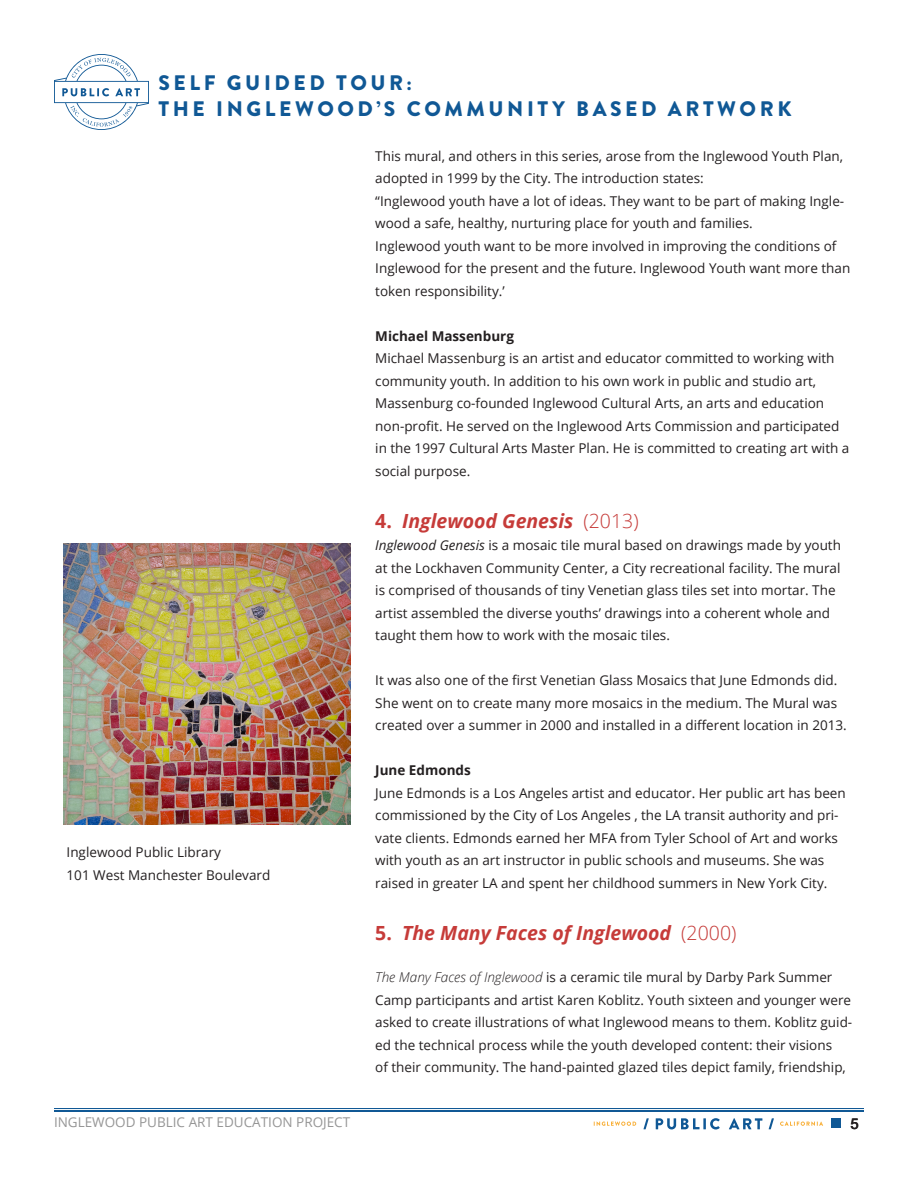
<style>
.page{position:relative;width:918px;height:1188px;background:#fff}
.page>*{position:absolute;margin:0;border:0;box-sizing:border-box;transform-origin:0 0}
.t1{font:900 21px/25.2px "Brandon Grotesque";letter-spacing:.17em;color:#105895}
.Entry_Header{font:italic 700 19.5px "Open Sans";color:#c63b39}
.Body_Regular{font:italic 700 19.5px "Open Sans";color:#c63b39}
.t2{font:500 15px "Helvetica Neue";color:#231f20}
.Body_Regular-2{font:13.5px/22.5px "Open Sans";color:#231f20}
.t3{font:13.5px "Open Sans";color:#969696}
.Body_Regular-3{font:700 13.5px "Open Sans";color:#231f20}
.s1{font-style:normal}
.s2{font-weight:300;font-style:normal}
.s3{font-style:italic}
.s4{font-weight:300;font-style:italic}
</style>
<div class="page">
<svg style="left:54px;top:54px;width:95px;height:76px"></svg>
<hr style="left:54px;top:1110px;width:810px;height:2px;background:#105895">
<hr style="left:54px;top:1108px;width:810px;height:1px;background:#105895">
<div style="left:831px;top:1118px;width:10px;height:10px;background:#105895"></div>
<svg style="left:594px;top:1122px;width:42px;height:4px"></svg>
<svg style="left:643px;top:1118px;width:6px;height:11px"></svg>
<svg style="left:656px;top:1118px;width:64px;height:11px"></svg>
<svg style="left:729px;top:1118px;width:33px;height:11px"></svg>
<svg style="left:769px;top:1118px;width:5px;height:11px"></svg>
<svg style="left:780px;top:1122px;width:43px;height:4px"></svg>
<img style="left:64px;top:544px;width:286px;height:280px">
<h1 class="t1" style="left:159px;top:71px;width:634px">SELF GUIDED TOUR:<br>THE INGLEWOOD’S COMMUNITY BASED ARTWORK</h1>
<p class="Body_Regular-2" style="left:67px;top:841px;width:156px">Inglewood Public Library</p>
<p class="Body_Regular-2" style="left:67px;top:863px;width:205px">101 West Manchester Boulevard</p>
<p class="Body_Regular-2" style="left:375px;top:144px;width:469px">This mural, and others in this series, arose from the Inglewood Youth Plan, adopted in 1999 by the City. The introduction states:</p>
<p class="Body_Regular-2" style="left:375px;top:189px;width:470px">“Inglewood youth have a lot of ideas. They want to be part of making Ingle&shy;wood a safe, healthy, nurturing place for youth and families.</p>
<p class="Body_Regular-2" style="left:375px;top:234px;width:477px">Inglewood youth want to be more involved in improving the conditions of<br>Inglewood for the present and the future. Inglewood Youth want more than token responsibility.’</p>
<p class="Body_Regular-3" style="left:375px;top:326px;width:140px">Michael Massenburg</p>
<p class="Body_Regular-2" style="left:375px;top:347px;width:476px">Michael Massenburg is an artist and educator committed to working with community youth. In addition to his own work in public and studio art, Massenburg co-founded Inglewood Cultural Arts, an arts and education non-profit. He served on the Inglewood Arts Commission and participated in the 1997 Cultural Arts Master Plan. He is committed to creating art with a social purpose.</p>
<p class="Body_Regular" style="left:375px;top:507px;width:265px"><span class="s1">4.</span> Inglewood Genesis <span class="s2">(2013)</span></p>
<p class="Body_Regular-2" style="left:375px;top:534px;width:467px"><span class="s3">Inglewood Genesis</span> is a mosaic tile mural based on drawings made by youth at the Lockhaven Community Center, a City recreational facility. The mural is comprised of thousands of tiny Venetian glass tiles set into mortar. The artist assembled the diverse youths’ drawings into a coherent whole and taught them how to work with the mosaic tiles.</p>
<p class="Body_Regular-2" style="left:375px;top:669px;width:473px">It was also one of the first Venetian Glass Mosaics that June Edmonds did.<br>She went on to create many more mosaics in the medium. The Mural was created over a summer in 2000 and installed in a different location in 2013.</p>
<p class="Body_Regular-3" style="left:375px;top:761px;width:97px">June Edmonds</p>
<p class="Body_Regular-2" style="left:375px;top:781px;width:472px">June Edmonds is a Los Angeles artist and educator. Her public art has been commissioned by the City of Los Angeles , the LA transit authority and pri&shy;vate clients. Edmonds earned her MFA from Tyler School of Art and works with youth as an art instructor in public schools and museums. She was raised in greater LA and spent her childhood summers in New York City.</p>
<p class="Entry_Header" style="left:375px;top:919px;width:363px"><span class="s1">5.</span> The Many Faces of Inglewood <span class="s2">(2000)</span></p>
<p class="Body_Regular-2" style="left:375px;top:966px;width:479px"><span class="s4">The Many Faces of Inglewood</span> is a ceramic tile mural by Darby Park Summer Camp participants and artist Karen Koblitz. Youth sixteen and younger were asked to create illustrations of what Inglewood means to them. Koblitz guid&shy;ed the technical process while the youth developed content: their visions<br>of their community. The hand-painted glazed tiles depict family, friendship,</p>
<p class="t3" style="left:54px;top:1112px;width:298px">INGLEWOOD PUBLIC ART EDUCATION PROJECT</p>
<p class="t2" style="left:850px;top:1111px;width:10px">5</p>
</div>
